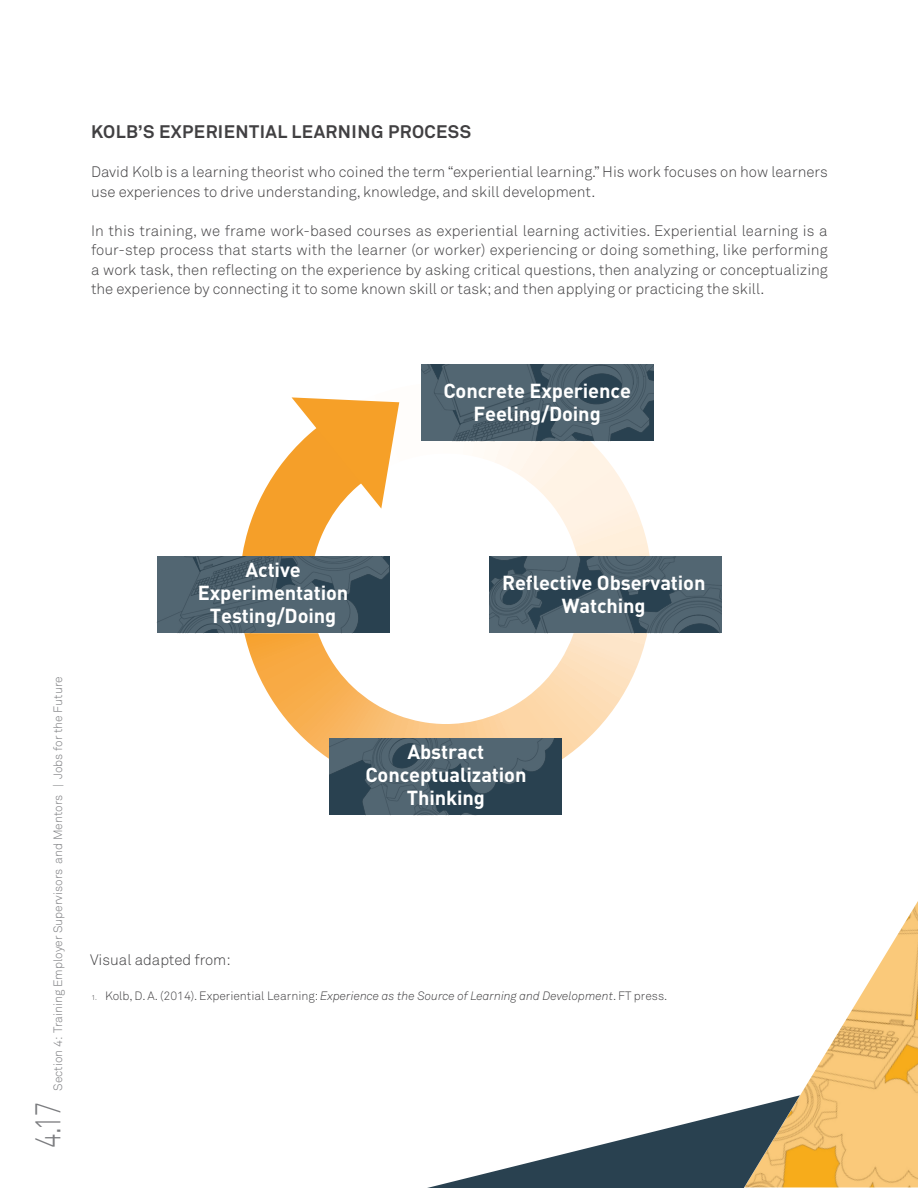
<style>
.page{position:relative;width:918px;height:1188px;background:#fff}
.page>*{position:absolute;margin:0;border:0;box-sizing:border-box;transform-origin:0 0}
.t1{font:300 36px "Akkurat";color:#7b7c7f;scale:.7 1}
.t2{font:700 20.1px/22.8px "DIN";letter-spacing:-.005em;color:#fff;text-align:center}
.t3{font:700 18px "Akkurat";letter-spacing:.025em;color:#414042}
.t4{font:300 15px/19.5px "Akkurat";color:#414042}
.t5{font:300 12px "Akkurat";color:#414042}
.t6{font:300 12px "Akkurat";color:#7b7c7f}
.s1{font-size:7.05px}
.s2{font-style:italic}
</style>
<div class="page">
<img style="left:800px;top:901px;width:118px;height:286px">
<svg style="left:427px;top:1095px;width:373px;height:93px"></svg>
<svg style="left:241px;top:397px;width:410px;height:398px"></svg>
<img style="left:330px;top:738px;width:232px;height:77px">
<img style="left:421px;top:364px;width:232px;height:77px">
<svg style="left:292px;top:397px;width:107px;height:112px"></svg>
<img style="left:489px;top:556px;width:233px;height:77px">
<img style="left:157px;top:556px;width:232px;height:77px">
<p class="t3" style="left:91px;top:120px;width:382px">KOLB’S EXPERIENTIAL LEARNING PROCESS</p>
<p class="t4" style="left:91px;top:162px;width:738px">David Kolb is a learning theorist who coined the term “experiential learning.” His work focuses on how learners use experiences to drive understanding, knowledge, and skill development.</p>
<p class="t4" style="left:91px;top:221px;width:738px;text-align:justify">In this training, we frame work-based courses as experiential learning activities. Experiential learning is a four-step process that starts with the learner (or worker) experiencing or doing something, like performing a work task, then reflecting on the experience by asking critical questions, then analyzing or conceptualizing the experience by connecting it to some known skill or task; and then applying or practicing the skill.</p>
<h2 class="t2" style="left:443px;top:378px;width:189px">Concrete Experience<br>Feeling/Doing</h2>
<p class="t6" style="left:51px;top:1091px;width:416px;rotate:-90deg">Section 4: Training Employer Supervisors and Mentors | Jobs for the Future</p>
<h1 class="t1" style="left:27px;top:1148px;width:68px;rotate:-90deg">4.17</h1>
<h2 class="t2" style="left:198px;top:558px;width:152px">Active<br>Experimentation<br>Testing/Doing</h2>
<h2 class="t2" style="left:502px;top:571px;width:205px">Reflective Observation<br>Watching</h2>
<h2 class="t2" style="left:365px;top:740px;width:163px">Abstract<br>Conceptualization<br>Thinking</h2>
<p class="t4" style="left:90px;top:950px;width:142px">Visual adapted from:</p>
<p class="t5" style="left:92px;top:988px;width:577px"><span class="s1">1.</span> Kolb, D. A. (2014). Experiential Learning: <span class="s2">Experience as the Source of Learning and Development</span>. FT press.</p>
</div>
